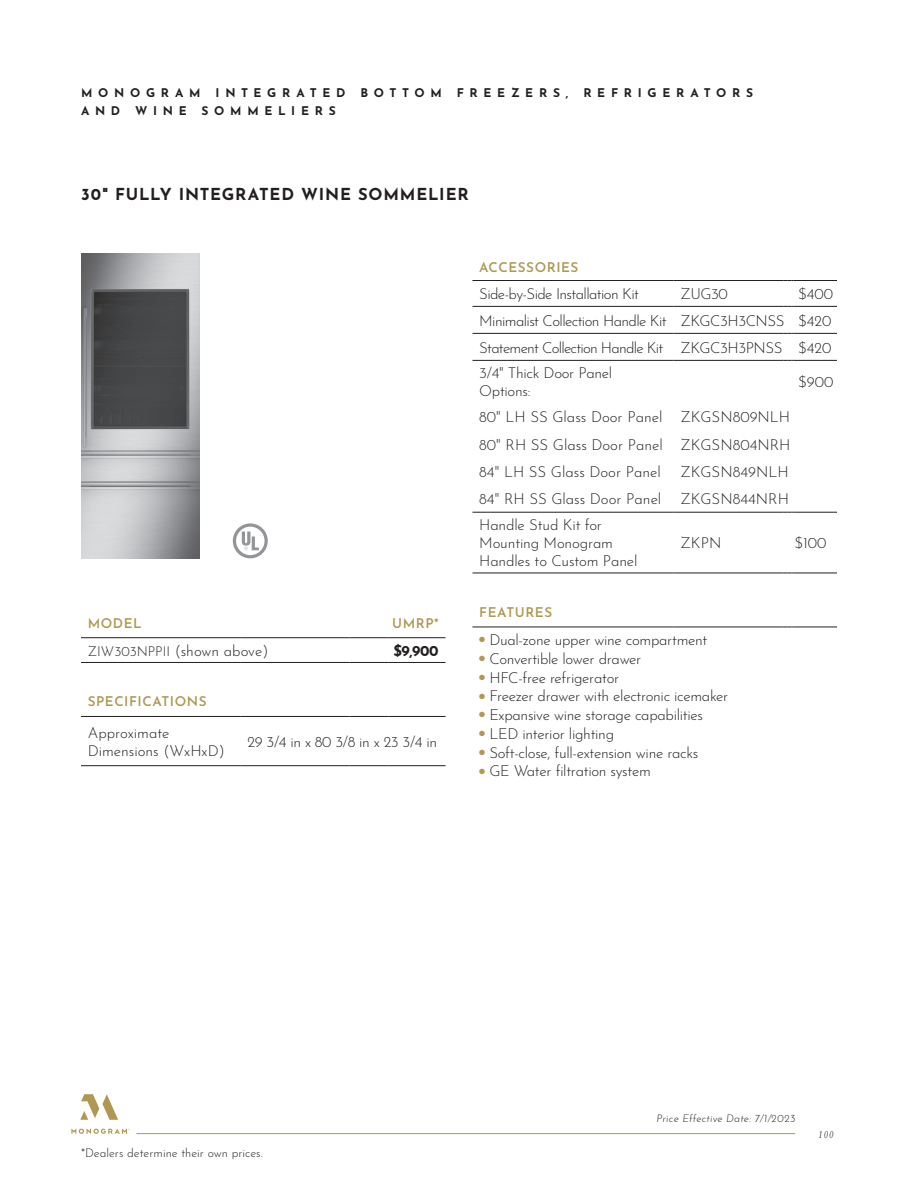
<style>
.page{position:relative;width:918px;height:1188px;background:#fff}
.page>*{position:absolute;margin:0;border:0;box-sizing:border-box;transform-origin:0 0}
.t1{font:700 16.5px "Josefin Sans";letter-spacing:.05em;color:#231f20}
.t2{font:300 15px/26.4px "Josefin Sans";letter-spacing:-.02em;color:#231f20;text-align:justify}
.t3{font:300 15px/18px "Josefin Sans";color:#231f20}
.t4{font:300 15px "Josefin Sans";letter-spacing:-.04em;color:#231f20}
.t5{font:700 15px "Josefin Sans";color:#231f20}
.t6{font:600 13.5px "Josefin Sans";letter-spacing:.04em;color:#ae9852}
.t7{font:700 12px/18px "Josefin Sans";letter-spacing:.475em;color:#231f20}
.t8{font:300 12px "Josefin Sans";color:#231f20}
.t9{font:italic 300 10.5px "Josefin Sans";letter-spacing:.02em;color:#231f20}
.t10{font:italic 10.5px "Cardo";color:#231f20;scale:.75 1}
.s1{font-size:13.5px}
</style>
<div class="page">
<img style="left:81px;top:254px;width:118px;height:304px">
<hr style="left:81px;top:637px;width:160px;height:1px;background:#231f20">
<hr style="left:241px;top:637px;width:108px;height:1px;background:#231f20">
<hr style="left:349px;top:637px;width:39px;height:1px;background:#231f20">
<hr style="left:388px;top:637px;width:57px;height:1px;background:#231f20">
<hr style="left:81px;top:716px;width:160px;height:1px;background:#231f20">
<hr style="left:241px;top:716px;width:108px;height:1px;background:#231f20">
<hr style="left:349px;top:716px;width:39px;height:1px;background:#231f20">
<hr style="left:388px;top:716px;width:57px;height:1px;background:#231f20">
<hr style="left:81px;top:765px;width:160px;height:1px;background:#231f20">
<hr style="left:241px;top:765px;width:108px;height:1px;background:#231f20">
<hr style="left:349px;top:765px;width:39px;height:1px;background:#231f20">
<hr style="left:388px;top:765px;width:57px;height:1px;background:#231f20">
<hr style="left:81px;top:662px;width:160px;height:1px;background:#231f20">
<hr style="left:241px;top:662px;width:108px;height:1px;background:#231f20">
<hr style="left:349px;top:662px;width:39px;height:1px;background:#231f20">
<hr style="left:388px;top:662px;width:57px;height:1px;background:#231f20">
<hr style="left:472px;top:280px;width:202px;height:1px;background:#231f20">
<hr style="left:674px;top:280px;width:109px;height:1px;background:#231f20">
<hr style="left:793px;top:280px;width:44px;height:1px;background:#231f20">
<hr style="left:472px;top:306px;width:202px;height:1px;background:#231f20">
<hr style="left:674px;top:306px;width:109px;height:1px;background:#231f20">
<hr style="left:793px;top:306px;width:44px;height:1px;background:#231f20">
<hr style="left:472px;top:333px;width:202px;height:1px;background:#231f20">
<hr style="left:674px;top:333px;width:109px;height:1px;background:#231f20">
<hr style="left:793px;top:333px;width:44px;height:1px;background:#231f20">
<hr style="left:472px;top:573px;width:202px;height:1px;background:#231f20">
<hr style="left:674px;top:573px;width:109px;height:1px;background:#231f20">
<hr style="left:793px;top:573px;width:44px;height:1px;background:#231f20">
<hr style="left:472px;top:627px;width:202px;height:1px;background:#231f20">
<hr style="left:674px;top:627px;width:109px;height:1px;background:#231f20">
<hr style="left:793px;top:627px;width:44px;height:1px;background:#231f20">
<hr style="left:472px;top:512px;width:202px;height:1px;background:#231f20">
<hr style="left:674px;top:512px;width:109px;height:1px;background:#231f20">
<hr style="left:793px;top:512px;width:44px;height:1px;background:#231f20">
<hr style="left:472px;top:360px;width:202px;height:1px;background:#231f20">
<hr style="left:674px;top:360px;width:109px;height:1px;background:#231f20">
<hr style="left:793px;top:360px;width:44px;height:1px;background:#231f20">
<svg style="left:233px;top:523px;width:35px;height:35px"></svg>
<svg style="left:71px;top:1094px;width:59px;height:40px"></svg>
<hr style="left:136px;top:1133px;width:659px;height:1px;background:#ae9852">
<p class="t7" style="left:81px;top:82px;width:674px">MONOGRAM INTEGRATED BOTTOM FREEZERS, REFRIGERATORS<br>AND WINE SOMMELIERS</p>
<p class="t1" style="left:81px;top:180px;width:389px">30" FULLY INTEGRATED WINE SOMMELIER</p>
<p class="t6" style="left:88px;top:613px;width:55px">MODEL</p>
<p class="t6" style="left:392px;top:613px;width:48px">UMRP*</p>
<p class="t3" style="left:88px;top:640px;width:182px"><span class="s1">ZIW303NPPII</span> (shown above)</p>
<p class="t5" style="left:393px;top:637px;width:47px">$9,900</p>
<p class="t6" style="left:88px;top:692px;width:120px">SPECIFICATIONS</p>
<p class="t3" style="left:88px;top:722px;width:139px">Approximate<br>Dimensions (WxHxD)</p>
<p class="t2" style="left:248px;top:727px;width:191px">29 3/4 in x 80 3/8 in x 23 3/4 in</p>
<p class="t6" style="left:479px;top:257px;width:101px">ACCESSORIES</p>
<p class="t4" style="left:479px;top:282px;width:161px">Side-by-Side Installation Kit</p>
<p class="t2" style="left:680px;top:279px;width:49px">ZUG30</p>
<p class="t2" style="left:479px;top:279px;width:355px;text-indent:319px">$400<br>Minimalist Collection Handle Kit ZKGC3H3CNSS $420<br>Statement Collection Handle Kit ZKGC3H3PNSS $420<br>3/4" Thick Door Panel</p>
<p class="t2" style="left:479px;top:377px;width:53px">Options:</p>
<p class="t2" style="left:798px;top:368px;width:37px">$900</p>
<p class="t2" style="left:479px;top:402px;width:313px;line-height:27.6px">80" LH SS Glass Door Panel ZKGSN809NLH 80" RH SS Glass Door Panel ZKGSN804NRH 84" LH SS Glass Door Panel</p>
<p class="t3" style="left:680px;top:462px;width:110px">ZKGSN849NLH</p>
<p class="t3" style="left:479px;top:489px;width:184px">84" RH SS Glass Door Panel</p>
<p class="t3" style="left:680px;top:489px;width:110px">ZKGSN844NRH</p>
<p class="t2" style="left:479px;top:515px;width:160px;line-height:18px;text-align:left">Handle Stud Kit for<br>Mounting Monogram<br>Handles to Custom Panel</p>
<p class="t2" style="left:680px;top:528px;width:43px">ZKPN</p>
<p class="t2" style="left:795px;top:528px;width:33px">$100</p>
<p class="t6" style="left:479px;top:602px;width:74px">FEATURES</p>
<p class="t2" style="left:479px;top:625px;width:230px"><sup>●</sup> Dual-zone upper wine compartment</p>
<p class="t2" style="left:479px;top:644px;width:164px"><sup>●</sup> Convertible lower drawer</p>
<p class="t2" style="left:479px;top:663px;width:142px"><sup>●</sup> HFC-free refrigerator</p>
<p class="t2" style="left:479px;top:681px;width:251px"><sup>●</sup> Freezer drawer with electronic icemaker</p>
<p class="t2" style="left:479px;top:700px;width:225px"><sup>●</sup> Expansive wine storage capabilities</p>
<p class="t2" style="left:479px;top:719px;width:136px"><sup>●</sup> LED interior lighting</p>
<p class="t2" style="left:479px;top:738px;width:221px"><sup>●</sup> Soft-close, full-extension wine racks</p>
<p class="t2" style="left:479px;top:757px;width:173px"><sup>●</sup> GE Water filtration system</p>
<p class="t8" style="left:81px;top:1144px;width:183px">*Dealers determine their own prices.</p>
<p class="t9" style="left:657px;top:1109px;width:140px">Price Effective Date: 7/1/2023</p>
<p class="t10" style="left:818px;top:1128px;width:22px">100</p>
</div>
